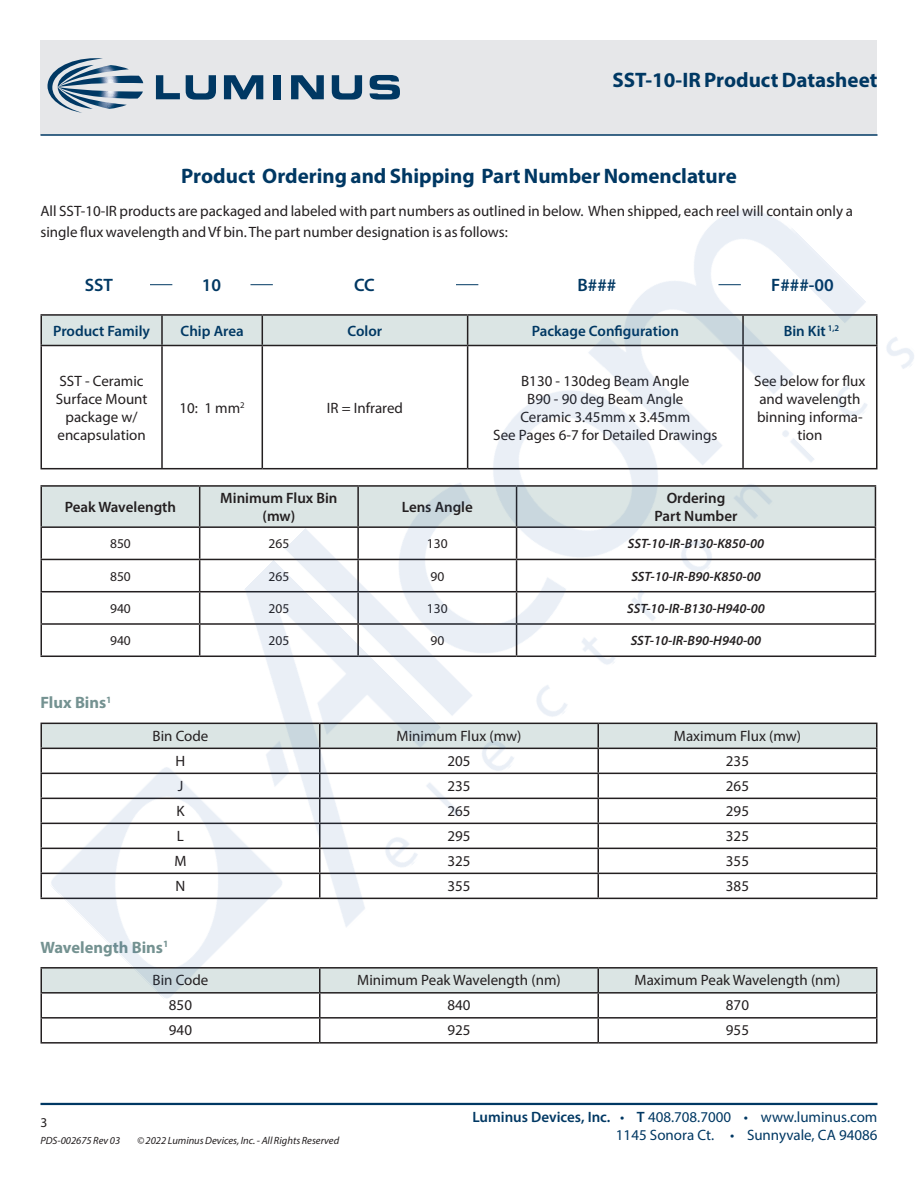
<style>
.page{position:relative;width:918px;height:1188px;background:#fff}
.page>*{position:absolute;margin:0;border:0;box-sizing:border-box;transform-origin:0 0}
.DS_Title1{font:700 21px "Myriad Pro";color:#003863}
.t1{font:600 18px "Myriad Pro";color:#003863}
.t2{font:700 16.5px "Myriad Pro";color:#749291}
.DS_Body{font:15px/18px "Myriad Pro";color:#231f20;text-align:center}
.t3{font:15px "Myriad Pro";color:#003863}
.t4{font:15px "Myriad Pro";color:#231f20}
.t5{font:600 15px/18px "Myriad Pro";color:#231f20;text-align:center}
.t6{font:600 15px "Myriad Pro";color:#003863}
.t7{font:italic 600 13.5px "Myriad Pro";color:#231f20}
.zzFooterRight2{font:13.5px "Myriad Pro";color:#231f20}
.zzFooterRight1{font:italic 10.5px "Myriad Pro";color:#231f20}
.s1{font-weight:600}
</style>
<div class="page">
<div style="left:40px;top:40px;width:838px;height:95px;background:#e6e7e9"></div>
<hr style="left:40px;top:1103px;width:838px;height:2px;background:#003863">
<hr style="left:40px;top:134px;width:838px;height:2px;background:#003863">
<svg style="left:48px;top:58px;width:95px;height:55px"></svg>
<svg style="left:156px;top:75px;width:24px;height:24px"></svg>
<svg style="left:186px;top:75px;width:30px;height:25px"></svg>
<svg style="left:224px;top:75px;width:39px;height:24px"></svg>
<div style="left:273px;top:75px;width:8px;height:24px;background:#003863"></div>
<svg style="left:291px;top:75px;width:33px;height:24px"></svg>
<svg style="left:332px;top:75px;width:30px;height:25px"></svg>
<svg style="left:370px;top:75px;width:30px;height:25px"></svg>
<img style="left:40px;top:135px;width:874px;height:909px">
<p class="DS_Title1" style="left:613px;top:67px;width:266px">SST-10-IR Product Datasheet</p>
<p class="DS_Title1" style="left:181px;top:162px;width:557px">Product Ordering and Shipping Part Number Nomenclature</p>
<p class="DS_Body" style="left:40px;top:200px;width:814px;line-height:21px;text-align:left">All SST-10-IR products are packaged and labeled with part numbers as outlined in below. When shipped, each reel will contain only a single flux wavelength and Vf bin. The part number designation is as follows:</p>
<p class="t1" style="left:85px;top:273px;width:30px">SST</p>
<p class="t1" style="left:202px;top:273px;width:21px">10</p>
<p class="t1" style="left:354px;top:273px;width:22px">CC</p>
<p class="t1" style="left:578px;top:273px;width:40px">B###</p>
<p class="t1" style="left:771px;top:273px;width:64px">F###-00</p>
<p class="t6" style="left:53px;top:321px;width:98px">Product Family</p>
<p class="t6" style="left:181px;top:321px;width:65px">Chip Area</p>
<p class="t6" style="left:348px;top:321px;width:36px">Color</p>
<p class="t6" style="left:532px;top:321px;width:149px">Package Configuration</p>
<p class="t6" style="left:784px;top:321px;width:57px">Bin Kit <sup>1,2</sup></p>
<p class="DS_Body" style="left:56px;top:371px;width:93px">SST - Ceramic<br>Surface Mount package w/ encapsulation</p>
<p class="DS_Body" style="left:754px;top:371px;width:113px">See below for flux and wavelength binning informa&shy;tion</p>
<p class="DS_Body" style="left:521px;top:371px;width:170px">B130 - 130deg Beam Angle</p>
<p class="DS_Body" style="left:527px;top:389px;width:158px">B90 - 90 deg Beam Angle</p>
<p class="DS_Body" style="left:493px;top:407px;width:226px">Ceramic 3.45mm x 3.45mm<br>See Pages 6-7 for Detailed Drawings</p>
<p class="DS_Body" style="left:180px;top:398px;width:67px">10: 1 mm<sup>2</sup></p>
<p class="DS_Body" style="left:327px;top:398px;width:78px">IR = Infrared</p>
<p class="t5" style="left:65px;top:498px;width:113px">Peak Wavelength</p>
<p class="t5" style="left:220px;top:489px;width:119px">Minimum Flux Bin (mw)</p>
<p class="t5" style="left:402px;top:498px;width:73px">Lens Angle</p>
<p class="t5" style="left:667px;top:489px;width:60px">Ordering</p>
<p class="t5" style="left:655px;top:507px;width:84px">Part Number</p>
<p class="zzFooterRight2" style="left:110px;top:536px;width:22px">850</p>
<p class="zzFooterRight2" style="left:269px;top:536px;width:22px">265</p>
<p class="zzFooterRight2" style="left:427px;top:536px;width:22px">130</p>
<p class="t7" style="left:628px;top:535px;width:138px">SST-10-IR-B130-K850-00</p>
<p class="zzFooterRight2" style="left:110px;top:568px;width:22px">850</p>
<p class="zzFooterRight2" style="left:269px;top:568px;width:22px">265</p>
<p class="zzFooterRight2" style="left:430px;top:568px;width:15px">90</p>
<p class="t7" style="left:631px;top:568px;width:131px">SST-10-IR-B90-K850-00</p>
<p class="zzFooterRight2" style="left:110px;top:600px;width:22px">940</p>
<p class="zzFooterRight2" style="left:269px;top:600px;width:22px">205</p>
<p class="zzFooterRight2" style="left:427px;top:600px;width:22px">130</p>
<p class="t7" style="left:627px;top:600px;width:139px">SST-10-IR-B130-H940-00</p>
<p class="zzFooterRight2" style="left:110px;top:632px;width:22px">940</p>
<p class="zzFooterRight2" style="left:269px;top:632px;width:22px">205</p>
<p class="zzFooterRight2" style="left:430px;top:632px;width:15px">90</p>
<p class="t7" style="left:631px;top:632px;width:132px">SST-10-IR-B90-H940-00</p>
<p class="t2" style="left:41px;top:692px;width:73px">Flux Bins<sup>1</sup></p>
<p class="DS_Body" style="left:153px;top:726px;width:57px">Bin Code</p>
<p class="DS_Body" style="left:397px;top:726px;width:126px">Minimum Flux (mw)</p>
<p class="DS_Body" style="left:674px;top:726px;width:129px">Maximum Flux (mw)</p>
<p class="t4" style="left:176px;top:751px;width:11px">H</p>
<p class="t4" style="left:447px;top:751px;width:25px">205</p>
<p class="t4" style="left:726px;top:751px;width:25px">235</p>
<p class="t4" style="left:178px;top:776px;width:7px">J</p>
<p class="t4" style="left:447px;top:776px;width:25px">235</p>
<p class="t4" style="left:726px;top:776px;width:25px">265</p>
<p class="t4" style="left:176px;top:801px;width:10px">K</p>
<p class="t4" style="left:447px;top:801px;width:25px">265</p>
<p class="t4" style="left:726px;top:801px;width:25px">295</p>
<p class="t4" style="left:177px;top:826px;width:9px">L</p>
<p class="t4" style="left:447px;top:826px;width:25px">295</p>
<p class="t4" style="left:726px;top:826px;width:25px">325</p>
<p class="t4" style="left:174px;top:851px;width:14px">M</p>
<p class="t4" style="left:447px;top:851px;width:25px">325</p>
<p class="t4" style="left:726px;top:851px;width:25px">355</p>
<p class="t4" style="left:176px;top:876px;width:11px">N</p>
<p class="t4" style="left:447px;top:876px;width:25px">355</p>
<p class="t4" style="left:726px;top:876px;width:25px">385</p>
<p class="t2" style="left:41px;top:937px;width:129px">Wavelength Bins<sup>1</sup></p>
<p class="DS_Body" style="left:153px;top:971px;width:57px">Bin Code</p>
<p class="DS_Body" style="left:357px;top:971px;width:205px">Minimum Peak Wavelength (nm)</p>
<p class="DS_Body" style="left:635px;top:971px;width:207px">Maximum Peak Wavelength (nm)</p>
<p class="t4" style="left:169px;top:996px;width:25px">850</p>
<p class="t4" style="left:447px;top:996px;width:25px">840</p>
<p class="t4" style="left:726px;top:996px;width:25px">870</p>
<p class="t4" style="left:169px;top:1021px;width:25px">940</p>
<p class="t4" style="left:447px;top:1021px;width:25px">925</p>
<p class="t4" style="left:726px;top:1021px;width:25px">955</p>
<p class="zzFooterRight2" style="left:40px;top:1115px;width:8px">3</p>
<p class="zzFooterRight1" style="left:40px;top:1134px;width:81px">PDS-002675 Rev 03</p>
<p class="zzFooterRight1" style="left:137px;top:1134px;width:204px">© 2022 Luminus Devices, Inc. - All Rights Reserved</p>
<p class="t3" style="left:472px;top:1108px;width:407px"><span class="s1">Luminus Devices, Inc.</span> • <span class="s1">T</span> 408.708.7000 • www.luminus.com</p>
<p class="t3" style="left:616px;top:1126px;width:263px">1145 Sonora Ct. • Sunnyvale, CA 94086</p>
</div>
